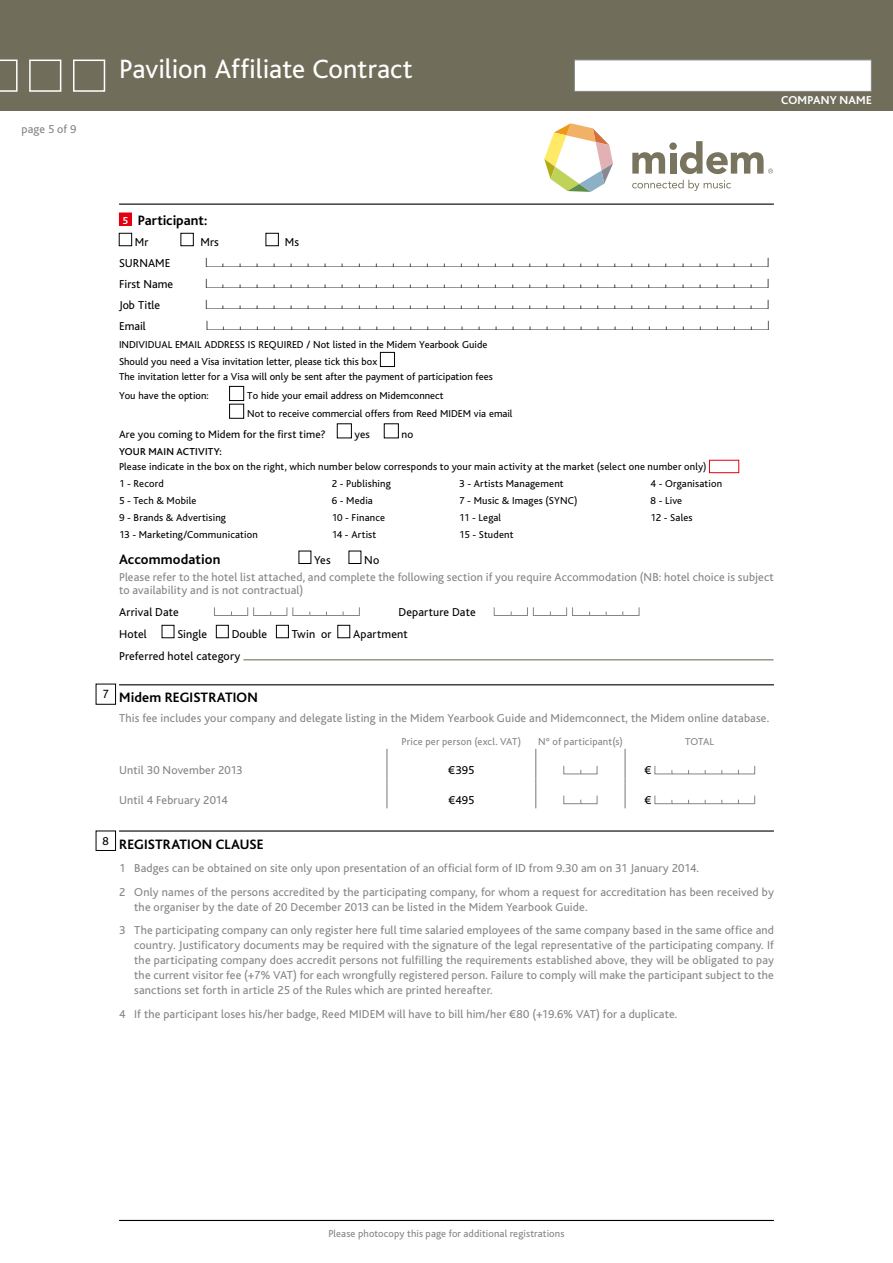
<style>
.page{position:relative;width:893px;height:1263px;background:#fff}
.page>*{position:absolute;margin:0;border:0;box-sizing:border-box;transform-origin:0 0}
.t1{font:27.75px "Bliss";color:#fff}
.t2{font:700 14.25px "Bliss";letter-spacing:.01em;color:#000}
.t3{font:12px/15px "Bliss";letter-spacing:.01em;color:#868586}
.t4{font:12px "Casesaremplir";color:#000;scale:1.88 1}
.t5{font:12px "Bliss";letter-spacing:.01em;color:#000}
.t6{font:700 12px "Bliss";color:#fff}
.t7{font:11.25px "Bliss";letter-spacing:.015em;color:#000}
.t8{font:10.5px/17.7px "Bliss";color:#000}
.t9{font:10.5px "Bliss";letter-spacing:.01em;color:#868586}
.t10{font:10.5px "Bliss";letter-spacing:.02em;color:#000}
.t11{font:500 10.5px "Bliss";letter-spacing:.02em;color:#000}
.s1{font-size:10.5px;color:#fff}
</style>
<div class="page">
<div style="left:669px;top:142px;width:8px;height:8px;background:#78745d;border-radius:50%"></div>
<svg style="left:632px;top:152px;width:33px;height:22px"></svg>
<div style="left:670px;top:153px;width:6px;height:21px;background:#78745d"></div>
<svg style="left:544px;top:123px;width:69px;height:69px"></svg>
<svg style="left:632px;top:180px;width:99px;height:11px"></svg>
<svg style="left:680px;top:141px;width:93px;height:33px"></svg>
<div style="left:0;top:0;width:893px;height:111px;background:#706e5a"></div>
<div style="left:73px;top:60px;width:32px;height:32px;border:2px solid #fff"></div>
<div style="left:29px;top:60px;width:32px;height:32px;border:2px solid #fff"></div>
<svg style="left:0;top:60px;width:18px;height:32px"></svg>
<hr style="left:119px;top:1220px;width:655px;height:1px;background:#000">
<hr style="left:119px;top:204px;width:655px;height:1px;background:#000">
<hr style="left:119px;top:684px;width:655px;height:1px;background:#000">
<hr style="left:119px;top:830px;width:655px;height:1px;background:#000">
<div style="left:119px;top:213px;width:12px;height:12px;background:#e3000f"></div>
<div style="left:119px;top:213px;width:13px;height:12px;border:1px solid #e3000f"></div>
<div style="left:119px;top:233px;width:13px;height:13px;border:1px solid #000"></div>
<div style="left:181px;top:233px;width:12px;height:13px;border:1px solid #000"></div>
<div style="left:266px;top:233px;width:13px;height:13px;border:1px solid #000"></div>
<div style="left:380px;top:352px;width:15px;height:15px;border:1px solid #000"></div>
<div style="left:229px;top:386px;width:15px;height:15px;border:1px solid #000"></div>
<div style="left:229px;top:404px;width:15px;height:15px;border:1px solid #000"></div>
<div style="left:337px;top:423px;width:15px;height:15px;border:1px solid #000"></div>
<div style="left:384px;top:423px;width:15px;height:15px;border:1px solid #000"></div>
<div style="left:709px;top:460px;width:30px;height:13px;border:1px solid #e3000f"></div>
<div style="left:299px;top:551px;width:12px;height:13px;border:1px solid #000"></div>
<div style="left:349px;top:551px;width:12px;height:13px;border:1px solid #000"></div>
<svg style="left:214px;top:607px;width:146px;height:9px"></svg>
<svg style="left:493px;top:607px;width:147px;height:9px"></svg>
<div style="left:162px;top:625px;width:12px;height:13px;border:1px solid #000"></div>
<div style="left:216px;top:625px;width:13px;height:13px;border:1px solid #000"></div>
<div style="left:276px;top:625px;width:13px;height:13px;border:1px solid #000"></div>
<div style="left:337px;top:625px;width:13px;height:13px;border:1px solid #000"></div>
<hr style="left:243px;top:659px;width:530px;height:1px;background:#78745d">
<div style="left:96px;top:684px;width:20px;height:21px;border:1px solid #000"></div>
<svg style="left:386px;top:749px;width:1px;height:29px"></svg>
<hr style="left:386px;top:778px;width:1px;height:30px;background:#868586">
<svg style="left:535px;top:749px;width:1px;height:29px"></svg>
<hr style="left:535px;top:778px;width:1px;height:30px;background:#868586">
<hr style="left:624px;top:749px;width:2px;height:29px;background:#868586">
<hr style="left:624px;top:778px;width:2px;height:30px;background:#868586">
<svg style="left:563px;top:765px;width:35px;height:10px"></svg>
<svg style="left:654px;top:765px;width:101px;height:10px"></svg>
<svg style="left:563px;top:795px;width:35px;height:9px"></svg>
<svg style="left:654px;top:795px;width:101px;height:9px"></svg>
<div style="left:96px;top:830px;width:20px;height:21px;border:1px solid #000"></div>
<div style="left:574px;top:60px;width:298px;height:32px;background:#fff;border:1px solid #868586"></div>
<p class="t3" style="left:22px;top:122px;width:56px">page 5 of 9</p>
<h1 class="t1" style="left:119px;top:54px;width:295px">Pavilion Affiliate Contract</h1>
<p class="t6" style="left:781px;top:94px;width:91px">COMPANY NAME</p>
<p class="t2" style="left:123px;top:213px;width:86px"><span class="s1">5</span> PARTICIPANT:</p>
<p class="t5" style="left:135px;top:236px;width:15px">Mr</p>
<p class="t5" style="left:201px;top:236px;width:20px">Mrs</p>
<p class="t5" style="left:285px;top:236px;width:16px">Ms</p>
<p class="t5" style="left:119px;top:257px;width:42px">SURNAME</p>
<p class="t4" style="left:206px;top:256px;width:301px">ABBBBBBBBBBBBBBBBBBBBBBBBBBBBBBBC</p>
<p class="t5" style="left:119px;top:278px;width:56px">First Name</p>
<p class="t4" style="left:206px;top:277px;width:301px">ABBBBBBBBBBBBBBBBBBBBBBBBBBBBBBBC</p>
<p class="t5" style="left:119px;top:299px;width:43px">Job Title</p>
<p class="t4" style="left:206px;top:298px;width:301px">ABBBBBBBBBBBBBBBBBBBBBBBBBBBBBBBC</p>
<p class="t5" style="left:119px;top:320px;width:28px">Email</p>
<p class="t4" style="left:207px;top:319px;width:301px">ABBBBBBBBBBBBBBBBBBBBBBBBBBBBBBBC</p>
<p class="t8" style="left:119px;top:336px;width:370px">In dividual email address is required / Not listed in the M idem Yearbook Guide<br>Should you need a Visa invitation letter, please tick this box</p>
<p class="t8" style="left:119px;top:366px;width:375px;line-height:20px">The invitation letter for a Visa will only be sent after the payment of participation fees<br>You have the option:</p>
<p class="t8" style="left:247px;top:387px;width:200px">To hide your email address on M idemconnect<br>Not to receive commercial offers from Reed MIDEM</p>
<p class="t8" style="left:474px;top:405px;width:40px">via email</p>
<p class="t7" style="left:119px;top:429px;width:208px">Are you coming to M idem for the first time?</p>
<p class="t7" style="left:355px;top:429px;width:17px">yes</p>
<p class="t7" style="left:401px;top:429px;width:13px">no</p>
<p class="t11" style="left:119px;top:446px;width:104px">YOUR MAIN ACTIVITY:</p>
<p class="t8" style="left:119px;top:458px;width:589px;line-height:17px">Please indicate in the box on the right, which number below corresponds to your main activity at the market (select one number only)<br>1 - Record</p>
<p class="t8" style="left:332px;top:475px;width:61px">2 - Publishing</p>
<p class="t10" style="left:459px;top:478px;width:106px">3 - Artists M anagement</p>
<p class="t8" style="left:651px;top:475px;width:73px">4 - Organisation</p>
<p class="t8" style="left:119px;top:492px;width:79px">5 - Tech &amp; M obile</p>
<p class="t8" style="left:332px;top:492px;width:43px">6 - Media</p>
<p class="t8" style="left:459px;top:492px;width:120px">7 - M usic &amp; I mages (SYNC)</p>
<p class="t8" style="left:651px;top:492px;width:33px">8 - Live</p>
<p class="t8" style="left:119px;top:509px;width:108px">9 - Brands &amp; Advertising</p>
<p class="t8" style="left:332px;top:509px;width:55px">10 - Finance</p>
<p class="t8" style="left:459px;top:509px;width:43px">11 - Legal</p>
<p class="t8" style="left:651px;top:509px;width:44px">12 - Sales</p>
<p class="t8" style="left:119px;top:526px;width:140px">13 - Marketing/Communication</p>
<p class="t10" style="left:332px;top:529px;width:46px">14 - Artist</p>
<p class="t8" style="left:459px;top:526px;width:56px">15 - Student</p>
<p class="t2" style="left:119px;top:552px;width:103px">ACCOMMODATION</p>
<p class="t5" style="left:314px;top:554px;width:18px">Yes</p>
<p class="t5" style="left:364px;top:554px;width:17px">No</p>
<p class="t3" style="left:119px;top:571px;width:656px;line-height:12.8px">Please refer to the hotel list attached, and complete the following section if you require Accommodation (NB: hotel choice is subject to availability and is not contractual)</p>
<p class="t5" style="left:119px;top:606px;width:61px">Arrival Date</p>
<p class="t5" style="left:398px;top:606px;width:79px">Departure Date</p>
<p class="t5" style="left:119px;top:628px;width:29px">Hotel</p>
<p class="t5" style="left:177px;top:628px;width:31px">Single</p>
<p class="t5" style="left:232px;top:628px;width:37px">Double</p>
<p class="t5" style="left:292px;top:628px;width:41px">Twin or</p>
<p class="t5" style="left:353px;top:628px;width:56px">Apartment</p>
<p class="t5" style="left:119px;top:650px;width:123px">Preferred hotel category</p>
<p class="t2" style="left:103px;top:690px;width:70px"><sup>7</sup> MIDEM REGI</p>
<p class="t2" style="left:193px;top:690px;width:66px">STRATI ON</p>
<p class="t3" style="left:119px;top:710px;width:652px">This fee includes your company and delegate listing in the M idem Yearbook Guide and M idemconnect, the M idem online database.</p>
<p class="t9" style="left:402px;top:735px;width:121px">Price per person (excl. VAT)</p>
<p class="t9" style="left:538px;top:735px;width:86px">N° of participant(s)</p>
<p class="t9" style="left:685px;top:735px;width:29px">TOTAL</p>
<p class="t3" style="left:119px;top:763px;width:125px">U ntil 30 November 2013</p>
<p class="t5" style="left:448px;top:764px;width:28px">€395</p>
<p class="t5" style="left:644px;top:764px;width:9px">€</p>
<p class="t3" style="left:119px;top:793px;width:110px">U ntil 4 February 2014</p>
<p class="t5" style="left:448px;top:794px;width:27px">€495</p>
<p class="t5" style="left:644px;top:794px;width:9px">€</p>
<p class="t2" style="left:103px;top:836px;width:161px"><sup>8</sup> REGISTRATION CLAUSE</p>
<p class="t3" style="left:119px;top:857px;width:656px;line-height:23.5px">1 Badges can be obtained on site only upon presentation of an official form of ID from 9.30 am on 31 January 2014.<br>2 O nly names of the persons accredited by the participating company, for whom a request for accreditation has been received by</p>
<p class="t3" style="left:119px;top:895px;width:656px;line-height:23.5px;text-indent:15px">the organiser by the date of 20 December 2013 can be listed in the Midem Yearbook Guide.<br>3 The participating company can only register here full time salaried employees of the same company based in the same office and</p>
<p class="t3" style="left:134px;top:938px;width:641px;text-align:justify">country. Justificatory documents may be required with the signature of the legal representative of the participating company. If the participating company does accredit persons not fulfilling the requirements established above, they will be obligated to pay the current visitor fee (+7% VAT) for each wrongfully registered person. Failure to comply will make the participant subject to the sanctions set forth in article 25 of the Rules which are printed hereafter.</p>
<p class="t3" style="left:119px;top:1006px;width:238px">4 If the participant loses his/her badge, Reed MIDEM</p>
<p class="t3" style="left:388px;top:1006px;width:291px">will have to bill him/her €80 (+19.6% VAT) for a duplicate.</p>
<p class="t9" style="left:328px;top:1228px;width:238px">Please photocopy this page for additional registrations</p>
</div>
